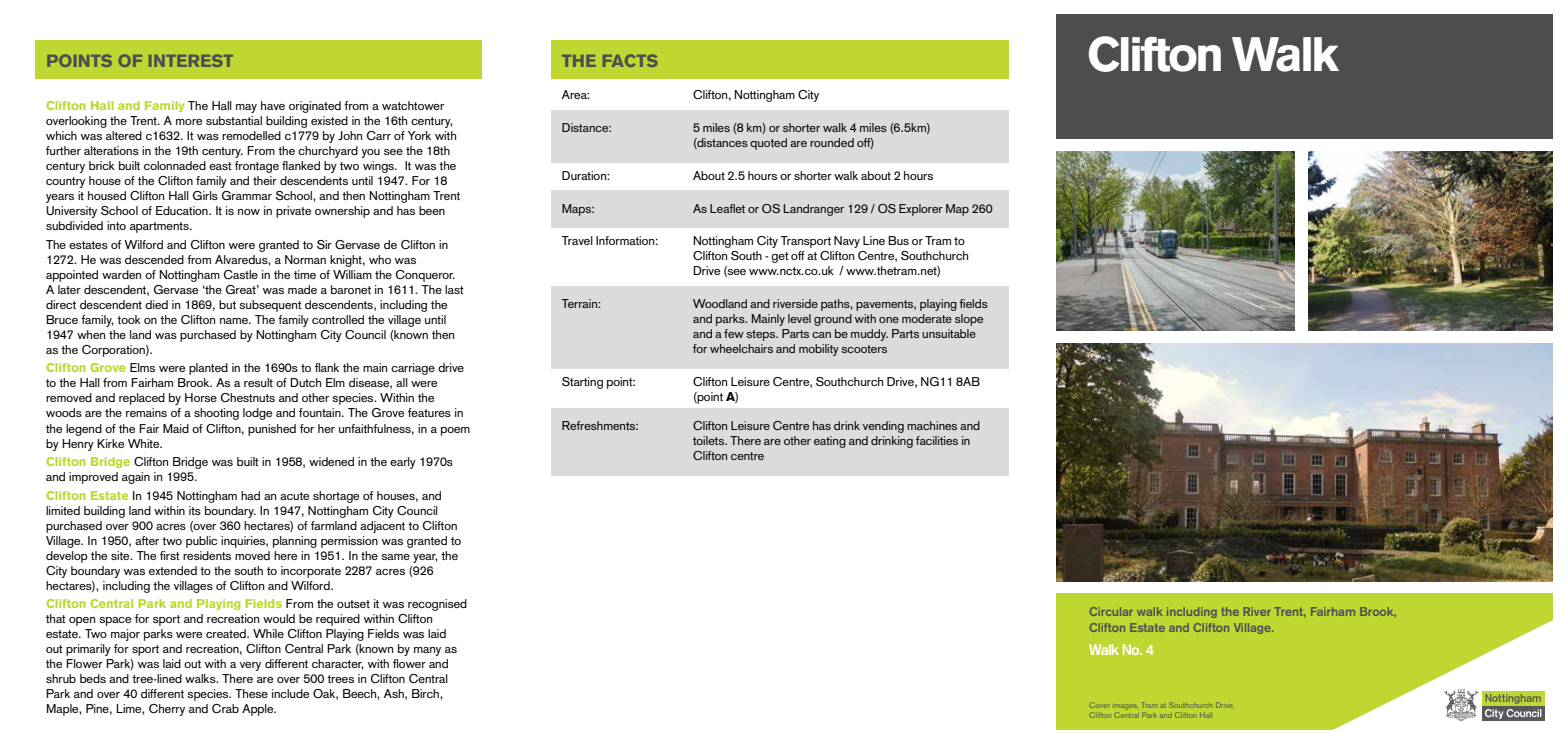
<style>
.page{position:relative;width:1567px;height:745px;background:#fff}
.page>*{position:absolute;margin:0;border:0;box-sizing:border-box;transform-origin:0 0}
.t1{font:900 47.5px "Akzidenz Grotesk";letter-spacing:-.06em;color:#fff}
.t2{font:900 17.5px "Akzidenz Grotesk";color:#4d4d4f}
.t3{font:700 15px "Akzidenz Grotesk";letter-spacing:-.05em;color:#fff}
.t4{font:700 12.62px/15.6px "Akzidenz Grotesk";color:#4d4d4f}
.t5{font:12.5px/15px "Akzidenz Grotesk";color:#000}
.t6{font:8.12px/9.8px "Akzidenz Grotesk BQ";color:#4d4d4f}
.s1{font-weight:900;color:#bfd730}
.s2{font-weight:900}
</style>
<div class="page">
<svg style="left:1056px;top:14px;width:497px;height:716px"></svg>
<div style="left:1056px;top:14px;width:496px;height:124px;background:#4d4d4f"></div>
<div style="left:1056px;top:592px;width:496px;height:137px;background:#bfd730"></div>
<img style="left:1056px;top:151px;width:238px;height:179px">
<img style="left:1307px;top:151px;width:245px;height:179px">
<img style="left:1056px;top:343px;width:496px;height:238px">
<svg style="left:1327px;top:618px;width:226px;height:112px"></svg>
<div style="left:35px;top:41px;width:447px;height:38px;background:#bfd730"></div>
<div style="left:551px;top:41px;width:457px;height:38px;background:#bfd730"></div>
<div style="left:551px;top:110px;width:457px;height:52px;background:#dadbdc"></div>
<div style="left:551px;top:190px;width:457px;height:38px;background:#dadbdc"></div>
<div style="left:551px;top:286px;width:457px;height:82px;background:#dadbdc"></div>
<div style="left:551px;top:408px;width:457px;height:67px;background:#dadbdc"></div>
<h2 class="t2" style="left:46px;top:50px;width:189px">POINTS OF INTEREST</h2>
<p class="t5" style="left:46px;top:98px;width:415px"><span class="s1">Clifton Hall and Family</span> The Hall may have originated from a watchtower overlooking the Trent. A more substantial building existed in the 16th century, which was altered c1632. It was remodelled c1779 by John Carr of York with further alterations in the 19th century. From the churchyard you see the 18th century brick built colonnaded east frontage flanked by two wings. It was the country house of the Clifton family and their descendents until 1947. For 18 years it housed Clifton Hall Girls Grammar School, and then Nottingham Trent University School of Education. It is now in private ownership and has been subdivided into apartments.</p>
<p class="t5" style="left:46px;top:237px;width:419px">The estates of Wilford and Clifton were granted to Sir Gervase de Clifton in 1272. He was descended from Alvaredus, a Norman knight, who was appointed warden of Nottingham Castle in the time of William the Conqueror.<br>A later descendent, Gervase ‘the Great’ was made a baronet in 1611. The last direct descendent died in 1869, but subsequent descendents, including the Bruce family, took on the Clifton name. The family controlled the village until 1947 when the land was purchased by Nottingham City Council (known then as the Corporation).</p>
<p class="t5" style="left:46px;top:360px;width:426px"><span class="s1">Clifton Grove</span> Elms were planted in the 1690s to flank the main carriage drive to the Hall from Fairham Brook. As a result of Dutch Elm disease, all were removed and replaced by Horse Chestnuts and other species. Within the woods are the remains of a shooting lodge and fountain. The Grove features in the legend of the Fair Maid of Clifton, punished for her unfaithfulness, in a poem by Henry Kirke White.</p>
<p class="t5" style="left:46px;top:454px;width:408px"><span class="s1">Clifton Bridge</span> Clifton Bridge was built in 1958, widened in the early 1970s and improved again in 1995.</p>
<p class="t5" style="left:46px;top:487px;width:416px"><span class="s1">Clifton Estate</span> In 1945 Nottingham had an acute shortage of houses, and limited building land within its boundary. In 1947, Nottingham City Council purchased over 900 acres (over 360 hectares) of farmland adjacent to Clifton Village. In 1950, after two public inquiries, planning permission was granted to develop the site. The first residents moved here in 1951. In the same year, the City boundary was extended to the south to incorporate 2287 acres (926 hectares), including the villages of Clifton and Wilford.</p>
<p class="t5" style="left:46px;top:596px;width:422px"><span class="s1">Clifton Central Park and Playing Fields</span> From the outset it was recognised that open space for sport and recreation would be required within Clifton estate. Two major parks were created. While Clifton Playing Fields was laid<br>out primarily for sport and recreation, Clifton Central Park (known by many as the Flower Park) was laid out with a very different character, with flower and shrub beds and tree-lined walks. There are over 500 trees in Clifton Central Park and over 40 different species. These include Oak, Beech, Ash, Birch, Maple, Pine, Lime, Cherry and Crab Apple.</p>
<h2 class="t2" style="left:562px;top:50px;width:98px">THE FACTS</h2>
<p class="t5" style="left:562px;top:87px;width:30px">Area:</p>
<p class="t5" style="left:693px;top:87px;width:128px">Clifton, Nottingham City</p>
<p class="t5" style="left:562px;top:120px;width:52px">Distance:</p>
<p class="t5" style="left:693px;top:120px;width:239px">5 miles (8 km) or shorter walk 4 miles (6.5km) (distances quoted are rounded off)</p>
<p class="t5" style="left:562px;top:168px;width:50px">Duration:</p>
<p class="t5" style="left:693px;top:168px;width:242px">About 2.5 hours or shorter walk about 2 hours</p>
<p class="t5" style="left:562px;top:201px;width:35px">Maps:</p>
<p class="t5" style="left:693px;top:201px;width:301px">As Leaflet or OS Landranger 129 / OS Explorer Map 260</p>
<p class="t5" style="left:562px;top:233px;width:98px">Travel Information:</p>
<p class="t5" style="left:693px;top:233px;width:277px">Nottingham City Transport Navy Line Bus or Tram to<br>Clifton South - get off at Clifton Centre, Southchurch<br>Drive (see www.nctx.co.uk / www.thetram.net)</p>
<p class="t5" style="left:562px;top:296px;width:41px">Terrain:</p>
<p class="t5" style="left:693px;top:296px;width:296px">Woodland and riverside paths, pavements, playing fields and parks. Mainly level ground with one moderate slope and a few steps. Parts can be muddy. Parts unsuitable for wheelchairs and mobility scooters</p>
<p class="t5" style="left:562px;top:374px;width:76px">Starting point:</p>
<p class="t5" style="left:693px;top:374px;width:288px">Clifton Leisure Centre, Southchurch Drive, NG11 8AB (point <span class="s2">A</span>)</p>
<p class="t5" style="left:562px;top:418px;width:79px">Refreshments:</p>
<p class="t5" style="left:693px;top:418px;width:288px">Clifton Leisure Centre has drink vending machines and toilets. There are other eating and drinking facilities in<br>Clifton centre</p>
<h1 class="t1" style="left:1087px;top:25px;width:253px">Clifton Walk</h1>
<p class="t4" style="left:1089px;top:603px;width:309px">Circular walk including the River Trent, Fairham Brook,<br>Clifton Estate and Clifton Village.</p>
<p class="t3" style="left:1089px;top:640px;width:66px">Walk No. 4</p>
<p class="t6" style="left:1089px;top:700px;width:147px">Cover images, Tram at Southchurch Drive,<br>Clifton Central Park and Clifton Hall</p>
</div>
